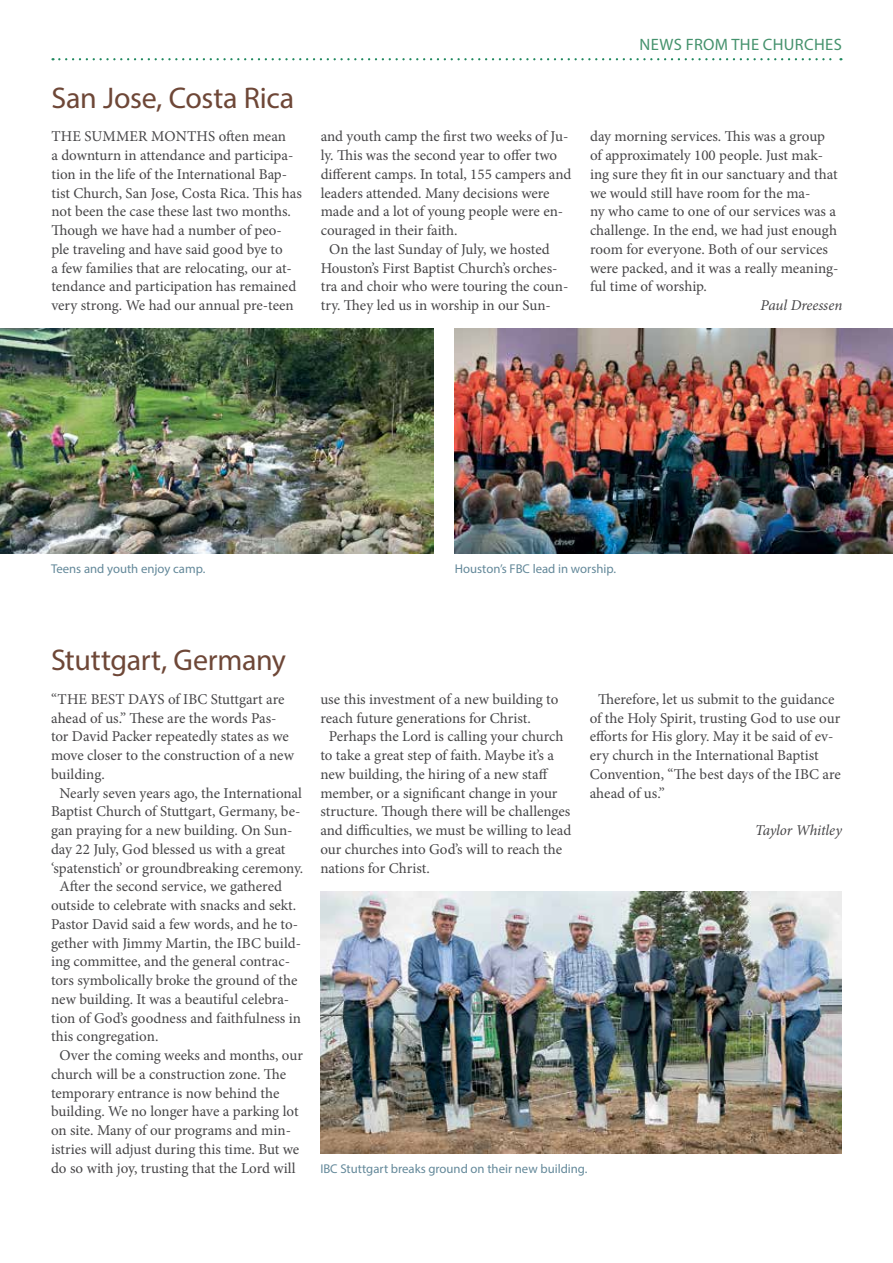
<style>
.page{position:relative;width:893px;height:1263px;background:#fff}
.page>*{position:absolute;margin:0;border:0;box-sizing:border-box;transform-origin:0 0}
.t1{font:30px "Myriad Pro";letter-spacing:-.01em;color:#6e4737}
.t2{font:16.5px "Myriad Pro";letter-spacing:.02em;color:#45926d}
.t3{font:15px/18.8px "Minion Pro";letter-spacing:-.005em;color:#464547}
.t4{font:italic 15px "Minion Pro";letter-spacing:-.01em;color:#464547}
.t5{font:12.75px "Myriad Pro";color:#638899}
</style>
<div class="page">
<svg style="left:53px;top:58px;width:788px;height:2px"></svg>
<img style="left:0;top:329px;width:433px;height:225px">
<img style="left:455px;top:329px;width:438px;height:225px">
<img style="left:320px;top:891px;width:522px;height:263px">
<h1 class="t1" style="left:51px;top:79px;width:244px">San Jose, Costa Rica</h1>
<p class="t3" style="left:51px;top:127px;width:252px">THE SUMMER MONTHS often mean<br>a downturn in attendance and participa&shy;tion in the life of the International Bap&shy;tist Church, San Jose, Costa Rica. This has not been the case these last two months.<br>Though we have had a number of peo&shy;ple traveling and have said good bye to<br>a few families that are relocating, our at&shy;tendance and participation has remained very strong. We had our annual pre-teen</p>
<p class="t3" style="left:321px;top:127px;width:249px">and youth camp the first two weeks of Ju-</p>
<p class="t3" style="left:321px;top:146px;width:238px">ly. This was the second year to offer two</p>
<p class="t3" style="left:321px;top:165px;width:252px">different camps. In total, 155 campers and</p>
<p class="t3" style="left:321px;top:183px;width:230px">leaders attended. Many decisions were</p>
<p class="t3" style="left:321px;top:202px;width:244px">made and a lot of young people were en-</p>
<p class="t3" style="left:321px;top:221px;width:138px">couraged in their faith.</p>
<p class="t3" style="left:329px;top:240px;width:222px">On the last Sunday of July, we hosted</p>
<p class="t3" style="left:321px;top:258px;width:238px">Houston’s First Baptist Church’s orches-</p>
<p class="t3" style="left:321px;top:277px;width:249px">tra and choir who were touring the coun-</p>
<p class="t3" style="left:321px;top:296px;width:232px">try. They led us in worship in our Sun-</p>
<p class="t2" style="left:640px;top:34px;width:204px">NEWS FROM THE CHURCHES</p>
<p class="t3" style="left:590px;top:127px;width:250px">day morning services. This was a group of approximately 100 people. Just mak&shy;ing sure they fit in our sanctuary and that we would still have room for the ma-<br>ny who came to one of our services was a challenge. In the end, we had just enough room for everyone. Both of our services were packed, and it was a really meaning&shy;ful time of worship.</p>
<p class="t4" style="left:760px;top:295px;width:83px">Paul Dreessen</p>
<p class="t5" style="left:51px;top:560px;width:156px">Teens and youth enjoy camp.</p>
<p class="t5" style="left:455px;top:560px;width:163px">Houston’s FBC lead in worship.</p>
<h1 class="t1" style="left:51px;top:641px;width:237px">Stuttgart, Germany</h1>
<p class="t3" style="left:51px;top:690px;width:235px">“THE BEST DAYS of IBC Stuttgart are</p>
<p class="t3" style="left:51px;top:708px;width:227px">ahead of us.” These are the words Pas-</p>
<p class="t3" style="left:51px;top:727px;width:239px">tor David Packer repeatedly states as we</p>
<p class="t3" style="left:51px;top:746px;width:244px">move closer to the construction of a new</p>
<p class="t3" style="left:51px;top:765px;width:55px">building.</p>
<p class="t3" style="left:60px;top:783px;width:244px">Nearly seven years ago, the International</p>
<p class="t3" style="left:51px;top:802px;width:251px">Baptist Church of Stuttgart, Germany, be-</p>
<p class="t3" style="left:51px;top:821px;width:243px">gan praying for a new building. On Sun-</p>
<p class="t3" style="left:51px;top:840px;width:236px">day 22 July, God blessed us with a great</p>
<p class="t3" style="left:51px;top:858px;width:254px">‘spatenstich’ or groundbreaking ceremony.</p>
<p class="t3" style="left:60px;top:877px;width:224px">After the second service, we gathered</p>
<p class="t3" style="left:51px;top:896px;width:247px">outside to celebrate with snacks and sekt.</p>
<p class="t3" style="left:51px;top:915px;width:248px">Pastor David said a few words, and he to-</p>
<p class="t3" style="left:51px;top:933px;width:252px">gether with Jimmy Martin, the IBC build-</p>
<p class="t3" style="left:51px;top:952px;width:240px">ing committee, and the general contrac-</p>
<p class="t3" style="left:51px;top:971px;width:248px">tors symbolically broke the ground of the</p>
<p class="t3" style="left:51px;top:990px;width:240px">new building. It was a beautiful celebra-</p>
<p class="t3" style="left:51px;top:1008px;width:252px">tion of God’s goodness and faithfulness in</p>
<p class="t3" style="left:51px;top:1027px;width:109px">this congregation.</p>
<p class="t3" style="left:60px;top:1046px;width:245px">Over the coming weeks and months, our</p>
<p class="t3" style="left:51px;top:1065px;width:237px">church will be a construction zone. The</p>
<p class="t3" style="left:51px;top:1083px;width:230px">temporary entrance is now behind the</p>
<p class="t3" style="left:51px;top:1102px;width:249px">building. We no longer have a parking lot</p>
<p class="t3" style="left:51px;top:1121px;width:242px">on site. Many of our programs and min-</p>
<p class="t3" style="left:51px;top:1140px;width:250px">istries will adjust during this time. But we</p>
<p class="t3" style="left:51px;top:1158px;width:246px">do so with joy, trusting that the Lord will</p>
<p class="t3" style="left:320px;top:690px;width:240px">use this investment of a new building to</p>
<p class="t3" style="left:320px;top:708px;width:212px">reach future generations for Christ.</p>
<p class="t3" style="left:329px;top:727px;width:236px">Perhaps the Lord is calling your church</p>
<p class="t3" style="left:320px;top:746px;width:235px">to take a great step of faith. Maybe it’s a</p>
<p class="t3" style="left:320px;top:765px;width:230px">new building, the hiring of a new staff</p>
<p class="t3" style="left:320px;top:783px;width:239px">member, or a significant change in your</p>
<p class="t3" style="left:320px;top:802px;width:252px">structure. Though there will be challenges</p>
<p class="t3" style="left:320px;top:821px;width:253px">and difficulties, we must be willing to lead</p>
<p class="t3" style="left:320px;top:840px;width:243px">our churches into God’s will to reach the</p>
<p class="t3" style="left:320px;top:858px;width:111px">nations for Christ.</p>
<p class="t3" style="left:590px;top:690px;width:253px;text-indent:9px">Therefore, let us submit to the guidance of the Holy Spirit, trusting God to use our efforts for His glory. May it be said of ev&shy;ery church in the International Baptist Convention, “The best days of the IBC are ahead of us.”</p>
<p class="t4" style="left:755px;top:820px;width:88px">Taylor Whitley</p>
<p class="t5" style="left:320px;top:1160px;width:269px">IBC Stuttgart breaks ground on their new building.</p>
</div>
